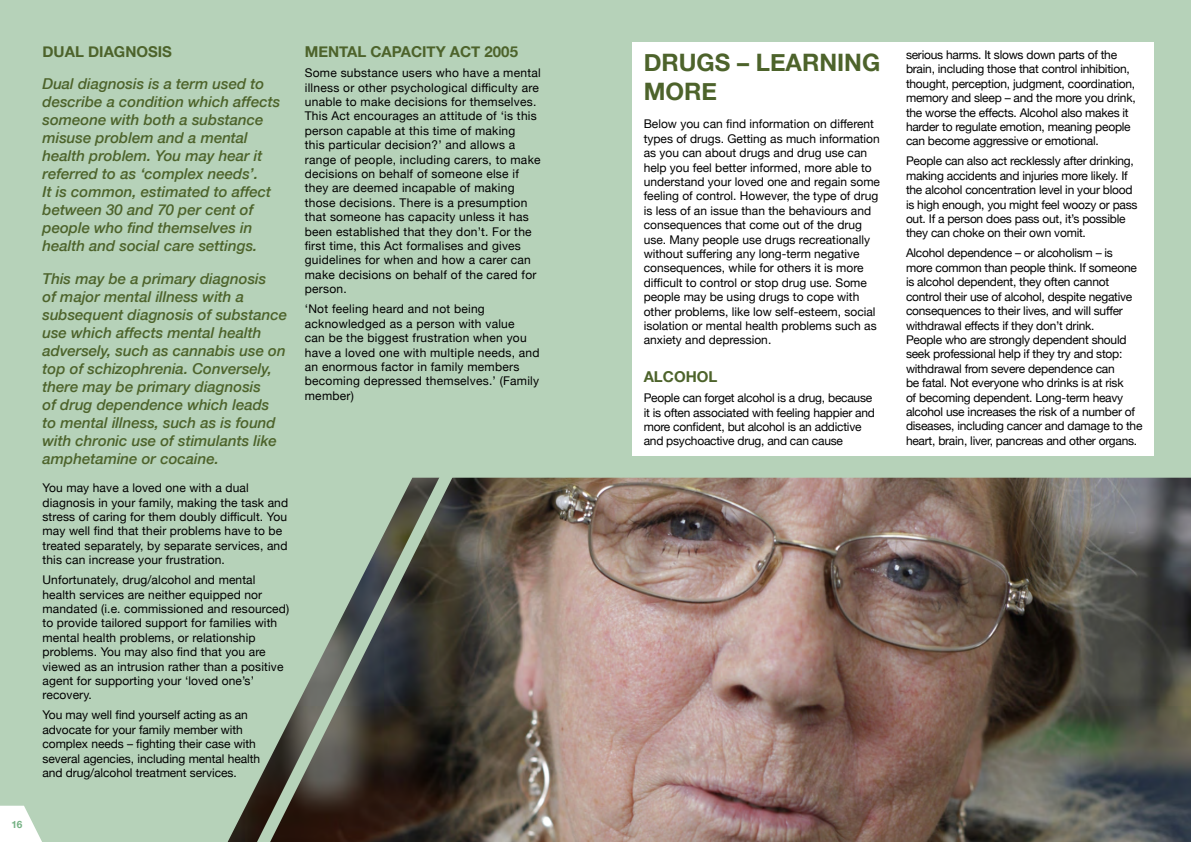
<style>
.page{position:relative;width:1191px;height:842px;background:#b6d2b9}
.page>*{position:absolute;margin:0;border:0;box-sizing:border-box;transform-origin:0 0}
.t1{font:700 24px/28.8px "Helvetica Neue";color:#4d632b}
.t2{font:italic 500 15px/18px "Helvetica Neue";color:#4d632b}
.t3{font:700 15px "Helvetica Neue";color:#4d632b}
.t4{font:12px/14.4px "Helvetica Neue";color:#000}
.t5{font:12px/14.4px "Helvetica Neue";letter-spacing:-.02em;color:#000}
.t6{font:12px/14.4px "Helvetica Neue";letter-spacing:.02em;color:#000}
.t7{font:700 10px "Helvetica Neue";color:#74b183}
</style>
<div class="page">
<img style="left:228px;top:478px;width:963px;height:364px">
<svg style="left:257px;top:477px;width:413px;height:365px"></svg>
<div style="left:632px;top:43px;width:522px;height:413px;background:#fff"></div>
<svg style="left:0;top:806px;width:42px;height:36px"></svg>
<p class="t7" style="left:11px;top:816px;width:13px">16</p>
<p class="t3" style="left:43px;top:40px;width:12px">DUAL</p>
<p class="t3" style="left:88px;top:40px;width:10px">DIAG</p>
<p class="t3" style="left:125px;top:40px;width:48px">NOSIS</p>
<p class="t2" style="left:43px;top:74px;width:239px">Dual diagnosis is a term used to describe a condition which affects someone with both a substance misuse problem and a mental health problem. You may hear it referred to as ‘complex needs’.<br>It is common, estimated to affect between 30 and 70 per cent of people who find themselves in health and social care settings.</p>
<p class="t2" style="left:43px;top:268px;width:246px">This may be a primary diagnosis<br>of major mental illness with a subsequent diagnosis of substance use which affects mental health adversely, such as cannabis use on top of schizophrenia. Conversely, there may be primary diagnosis<br>of drug dependence which leads<br>to mental illness, such as is found with chronic use of stimulants like amphetamine or cocaine.</p>
<p class="t4" style="left:43px;top:481px;width:247px">You may have a loved one with a dual diagnosis in your family, making the task and stress of caring for them doubly difficult. You may well find that their problems have to be treated separately, by separate services, and this can increase your frustration.</p>
<p class="t4" style="left:43px;top:573px;width:248px">Unfortunately, drug/alcohol and mental health services are neither equipped nor mandated (i.e. commissioned and resourced) to provide tailored support for families with mental health problems, or relationship problems. You may also find that you are viewed as an intrusion rather than a positive agent for supporting your ‘loved one’s’ recovery.</p>
<p class="t4" style="left:43px;top:709px;width:219px">You may well find yourself acting as an advocate for your family member with complex needs – fighting their case with several agencies, including mental health and drug/alcohol treatment services.</p>
<p class="t3" style="left:305px;top:40px;width:88px">MENTAL CAPA</p>
<p class="t3" style="left:411px;top:40px;width:108px">CITY ACT 2005</p>
<p class="t6" style="left:305px;top:66px;width:237px">Some substance users who have a mental illness or other psychological difficulty are unable to make decisions for themselves.<br>This Act encourages an attitude of ‘is this person capable at this time of making<br>this particular decision?’ and allows a range of people, including carers, to make decisions on behalf of someone else if they are deemed incapable of making those decisions. There is a presumption that someone has capacity unless it has been established that they don’t. For the first time, this Act formalises and gives guidelines for when and how a carer can make decisions on behalf of the cared for person.</p>
<p class="t6" style="left:305px;top:303px;width:236px">‘Not feeling heard and not being acknowledged as a person with value<br>can be the biggest frustration when you have a loved one with multiple needs, and an enormous factor in family members becoming depressed themselves.’ (Family member)</p>
<h1 class="t1" style="left:643px;top:49px;width:238px">DRUGS – LEARNING<br>MORE</h1>
<p class="t4" style="left:643px;top:118px;width:238px">Below you can find information on different types of drugs. Getting as much information as you can about drugs and drug use can help you feel better informed, more able to understand your loved one and regain some feeling of control. However, the type of drug is less of an issue than the behaviours and consequences that come out of the drug use. Many people use drugs recreationally without suffering any long-term negative consequences, while for others it is more difficult to control or stop drug use. Some people may be using drugs to cope with other problems, like low self-esteem, social isolation or mental health problems such as anxiety and depression.</p>
<p class="t3" style="left:643px;top:365px;width:74px">ALCOHOL</p>
<p class="t5" style="left:643px;top:391px;width:233px">People can forget alcohol is a drug, because it is often associated with feeling happier and more confident, but alcohol is an addictive and psychoactive drug, and can cause</p>
<p class="t5" style="left:906px;top:48px;width:231px">serious harms. It slows down parts of the brain, including those that control inhibition, thought, perception, judgment, coordination, memory and sleep – and the more you drink, the worse the effects. Alcohol also makes it harder to regulate emotion, meaning people can become aggressive or emotional.</p>
<p class="t5" style="left:906px;top:155px;width:233px">People can also act recklessly after drinking, making accidents and injuries more likely. If the alcohol concentration level in your blood is high enough, you might feel woozy or pass out. If a person does pass out, it’s possible they can choke on their own vomit.</p>
<p class="t5" style="left:906px;top:247px;width:238px">Alcohol dependence – or alcoholism – is more common than people think. If someone is alcohol dependent, they often cannot control their use of alcohol, despite negative consequences to their lives, and will suffer withdrawal effects if they don’t drink.<br>People who are strongly dependent should seek professional help if they try and stop: withdrawal from severe dependence can<br>be fatal. Not everyone who drinks is at risk<br>of becoming dependent. Long-term heavy alcohol use increases the risk of a number of diseases, including cancer and damage to the heart, brain, liver, pancreas and other organs.</p>
</div>
